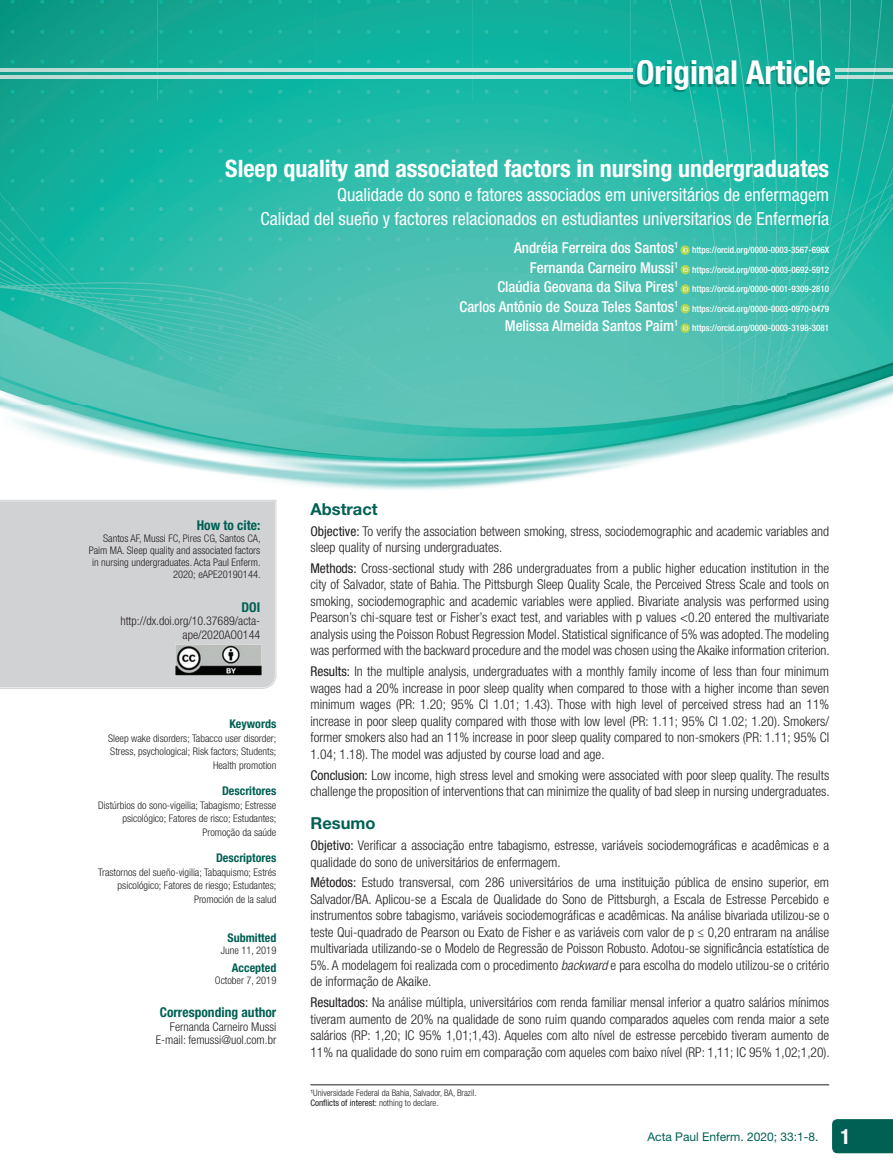
<style>
.page{position:relative;width:893px;height:1170px;background:#fff}
.page>*{position:absolute;margin:0;border:0;box-sizing:border-box;transform-origin:0 0}
.t1{font:700 condensed 33px "Helvetica Neue LT Std";color:#fff}
.t2{font:700 condensed 24px "Helvetica Neue LT Std";color:#fff}
.t3{font:condensed 18px/24px "Helvetica Neue LT Std";color:#fff;text-align:right}
.t4{font:700 16.5px "Helvetica Neue LT Std";color:#006053}
.t5{font:500 condensed 15px "Helvetica Neue LT Std";color:#fff}
.t6{font:300 condensed 13.5px/16.5px "Helvetica Neue LT Std";color:#231f20;text-align:justify}
.t7{font:700 condensed 13.5px "Helvetica Neue LT Std";color:#006053}
.t8{font:300 condensed 12px/13.5px "Helvetica Neue LT Std";color:#231f20;text-align:right}
.t9{font:700 condensed 12px "Helvetica Neue LT Std";color:#006053}
.t10{font:12px "Helvetica Neue LT Std";color:#006053}
.t11{font:300 condensed 10.5px/13.5px "Helvetica Neue LT Std";color:#231f20;text-align:right}
.t12{font:500 condensed 9px "Helvetica Neue LT Std";color:#fff}
.t13{font:300 condensed 9px/10.5px "Helvetica Neue LT Std";color:#231f20}
.s1{font-weight:400}
.s2{font-style:italic}
.s3{font-weight:700;font-stretch:condensed;font-size:21px;color:#fff}
</style>
<div class="page">
<div style="left:832px;top:1119px;width:61px;height:34px;background:#006053"></div>
<img style="left:0;top:0;width:893px;height:490px">
<img style="left:835px;top:75px;width:58px;height:4px">
<img style="left:835px;top:68px;width:58px;height:4px">
<svg style="left:0;top:500px;width:277px;height:189px"></svg>
<div style="left:0;top:501px;width:275px;height:186px;background:#d1d2d4"></div>
<svg style="left:680px;top:245px;width:10px;height:10px"></svg>
<svg style="left:683px;top:247px;width:5px;height:5px"></svg>
<svg style="left:680px;top:265px;width:10px;height:9px"></svg>
<svg style="left:683px;top:266px;width:5px;height:6px"></svg>
<svg style="left:680px;top:284px;width:10px;height:10px"></svg>
<svg style="left:683px;top:286px;width:5px;height:5px"></svg>
<svg style="left:680px;top:304px;width:10px;height:9px"></svg>
<svg style="left:683px;top:305px;width:5px;height:6px"></svg>
<svg style="left:680px;top:323px;width:10px;height:10px"></svg>
<svg style="left:683px;top:325px;width:5px;height:5px"></svg>
<hr style="left:310px;top:1084px;width:519px;height:1px;background:#231f20">
<img style="left:175px;top:644px;width:86px;height:31px">
<img style="left:635px;top:62px;width:193px;height:30px">
<img style="left:0;top:75px;width:633px;height:4px">
<img style="left:0;top:68px;width:633px;height:4px">
<h1 class="t1" style="left:636px;top:52px;width:196px">Original Article</h1>
<h2 class="t2" style="left:225px;top:154px;width:605px">Sleep quality and associated factors in nursing undergraduates</h2>
<h3 class="t3" style="left:261px;top:183px;width:570px">Qualidade do sono e fatores associados em universitários de enfermagem<br>Calidad del sueño y factores relacionados en estudiantes universitarios de Enfermería</h3>
<p class="t5" style="left:514px;top:239px;width:166px">Andréia Ferreira dos Santos<sup>1</sup></p>
<p class="t12" style="left:692px;top:245px;width:139px">https://orcid.org/0000-0003-3567-696X</p>
<p class="t5" style="left:530px;top:258px;width:150px">Fernanda Carneiro Mussi<sup>1</sup></p>
<p class="t12" style="left:692px;top:264px;width:138px">https://orcid.org/0000-0003-0692-5912</p>
<p class="t5" style="left:497px;top:278px;width:183px">Claúdia Geovana da Silva Pires<sup>1</sup></p>
<p class="t12" style="left:692px;top:284px;width:138px">https://orcid.org/0000-0001-9309-2810</p>
<p class="t5" style="left:460px;top:297px;width:220px">Carlos Antônio de Souza Teles Santos<sup>1</sup></p>
<p class="t12" style="left:692px;top:303px;width:138px">https://orcid.org/0000-0003-0970-0479</p>
<p class="t5" style="left:505px;top:317px;width:175px">Melissa Almeida Santos Paim<sup>1</sup></p>
<p class="t12" style="left:692px;top:323px;width:138px">https://orcid.org/0000-0003-3198-3081</p>
<p class="t7" style="left:197px;top:517px;width:65px">How to cite:</p>
<p class="t11" style="left:89px;top:532px;width:173px;line-height:12px">Santos AF, Mussi FC, Pires CG, Santos CA, Paim MA. Sleep quality and associated factors in nursing undergraduates. Acta Paul Enferm.<br>2020; eAPE20190144.</p>
<p class="t7" style="left:241px;top:599px;width:20px">DOI</p>
<p class="t8" style="left:120px;top:614px;width:141px">http://dx.doi.org/10.37689/acta&shy;ape/2020AO0144</p>
<p class="t9" style="left:230px;top:716px;width:48px">Keywords</p>
<p class="t11" style="left:108px;top:731px;width:170px">Sleep wake disorders; Tabacco user disorder;<br>Stress, psychological; Risk factors; Students;<br>Health promotion</p>
<p class="t9" style="left:222px;top:783px;width:56px">Descritores</p>
<p class="t11" style="left:98px;top:798px;width:180px">Distúrbios do sono-vigeilia; Tabagismo; Estresse psicológico; Fatores de risco; Estudantes;<br>Promoção da saúde</p>
<p class="t9" style="left:216px;top:850px;width:62px">Descriptores</p>
<p class="t11" style="left:98px;top:865px;width:180px">Trastornos del sueño-vigilia; Tabaquismo; Estrés psicológico; Fatores de riesgo; Estudantes;<br>Promoción de la salud</p>
<p class="t9" style="left:228px;top:930px;width:50px">Submitted</p>
<p class="t11" style="left:221px;top:943px;width:57px">June 11, 2019</p>
<p class="t9" style="left:232px;top:960px;width:46px">Accepted</p>
<p class="t11" style="left:215px;top:973px;width:63px">October 7, 2019</p>
<p class="t7" style="left:160px;top:1004px;width:118px">Corresponding author</p>
<p class="t8" style="left:156px;top:1019px;width:122px">Fernanda Carneiro Mussi<br>E-mail: femussi@uol.com.br</p>
<p class="t4" style="left:310px;top:498px;width:69px">Abstract</p>
<p class="t6" style="left:310px;top:522px;width:520px"><span class="s1">Objective:</span> To verify the association between smoking, stress, sociodemographic and academic variables and sleep quality of nursing undergraduates.</p>
<p class="t6" style="left:310px;top:559px;width:521px"><span class="s1">Methods:</span> Cross-sectional study with 286 undergraduates from a public higher education institution in the city of Salvador, state of Bahia. The Pittsburgh Sleep Quality Scale, the Perceived Stress Scale and tools on smoking, sociodemographic and academic variables were applied. Bivariate analysis was performed using Pearson’s chi-square test or Fisher’s exact test, and variables with p values &lt;0.20 entered the multivariate analysis using the Poisson Robust Regression Model. Statistical significance of 5% was adopted. The modeling was performed with the backward procedure and the model was chosen using the Akaike information criterion.</p>
<p class="t6" style="left:310px;top:663px;width:520px"><span class="s1">Results:</span> In the multiple analysis, undergraduates with a monthly family income of less than four minimum wages had a 20% increase in poor sleep quality when compared to those with a higher income than seven minimum wages (PR: 1.20; 95% CI 1.01; 1.43). Those with high level of perceived stress had an 11% increase in poor sleep quality compared with those with low level (PR: 1.11; 95% CI 1.02; 1.20). Smokers/ former smokers also had an 11% increase in poor sleep quality compared to non-smokers (PR: 1.11; 95% CI 1.04; 1.18). The model was adjusted by course load and age.</p>
<p class="t6" style="left:310px;top:766px;width:521px"><span class="s1">Conclusion:</span> Low income, high stress level and smoking were associated with poor sleep quality. The results challenge the proposition of interventions that can minimize the quality of bad sleep in nursing undergraduates.</p>
<p class="t4" style="left:310px;top:813px;width:67px">Resumo</p>
<p class="t6" style="left:310px;top:836px;width:520px"><span class="s1">Objetivo:</span> Verificar a associação entre tabagismo, estresse, variáveis sociodemográficas e acadêmicas e a qualidade do sono de universitários de enfermagem.</p>
<p class="t6" style="left:310px;top:874px;width:520px"><span class="s1">Métodos:</span> Estudo transversal, com 286 universitários de uma instituição pública de ensino superior, em Salvador/BA. Aplicou-se a Escala de Qualidade do Sono de Pittsburgh, a Escala de Estresse Percebido e instrumentos sobre tabagismo, variáveis sociodemográficas e acadêmicas. Na análise bivariada utilizou-se o teste Qui-quadrado de Pearson ou Exato de Fisher e as variáveis com valor de p ≤ 0,20 entraram na análise multivariada utilizando-se o Modelo de Regressão de Poisson Robusto. Adotou-se significância estatística de 5%. A modelagem foi realizada com o procedimento <span class="s2">backward</span> e para escolha do modelo utilizou-se o critério de informação de Akaike.</p>
<p class="t6" style="left:310px;top:993px;width:521px"><span class="s1">Resultados:</span> Na análise múltipla, universitários com renda familiar mensal inferior a quatro salários mínimos tiveram aumento de 20% na qualidade de sono ruim quando comparados aqueles com renda maior a sete salários (RP: 1,20; IC 95% 1,01;1,43). Aqueles com alto nível de estresse percebido tiveram aumento de 11% na qualidade do sono ruim em comparação com aqueles com baixo nível (RP: 1,11; IC 95% 1,02;1,20).</p>
<p class="t13" style="left:310px;top:1086px;width:168px">¹Universidade Federal da Bahia, Salvador, BA, Brazil.<br><span class="s1">Conflicts of interest:</span> nothing to declare.</p>
<p class="t10" style="left:647px;top:1129px;width:205px">Acta Paul Enferm. 2020; 33:1-8. <span class="s3">1</span></p>
</div>
